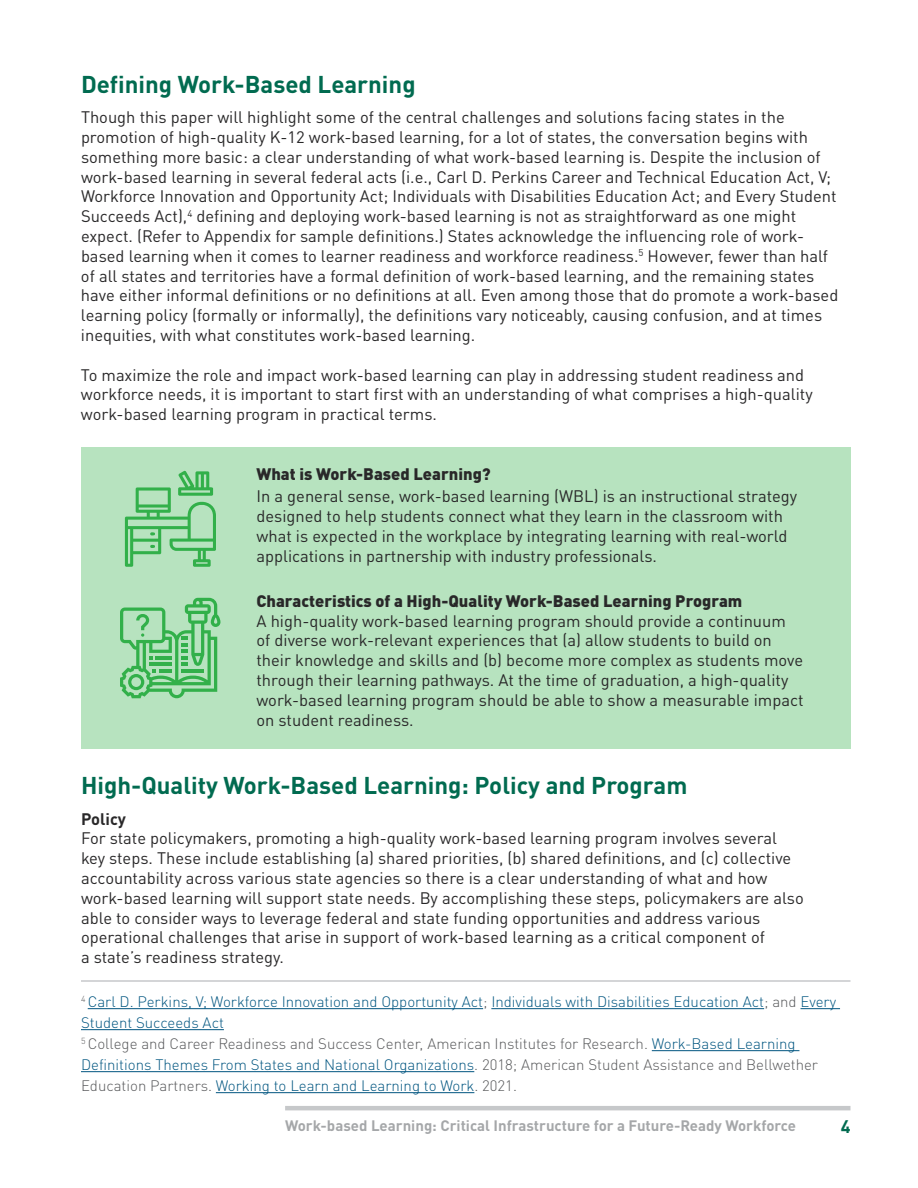
<style>
.page{position:relative;width:918px;height:1188px;background:#fff}
.page>*{position:absolute;margin:0;border:0;box-sizing:border-box;transform-origin:0 0}
.t1{font:700 24px "DINOT";color:#016b50}
.t2{font:700 18px "DINOT";color:#016b50}
.t3{font:16.5px/19.8px "DINOT";color:#292829}
.t4{font:900 16.5px "DINOT";color:#292829}
.t5{font:700 16.5px "DINOT";color:#292829}
.t6{font:300 15px/21px "DINOT";color:#005580}
.t7{font:700 15px "DINOT";color:#a5a7a9}
.s1{color:#58595b}
</style>
<div class="page">
<hr style="left:285px;top:1106px;width:565px;height:4px;background:#c6c8ca">
<div style="left:81px;top:447px;width:769px;height:301px;background:#b7e3bf"></div>
<hr style="left:88px;top:1008px;width:395px;height:1px;background:#005580">
<hr style="left:491px;top:1008px;width:273px;height:1px;background:#005580">
<hr style="left:801px;top:1008px;width:39px;height:1px;background:#005580">
<hr style="left:81px;top:1029px;width:143px;height:1px;background:#005580">
<hr style="left:652px;top:1050px;width:147px;height:1px;background:#005580">
<hr style="left:81px;top:1071px;width:393px;height:1px;background:#005580">
<hr style="left:216px;top:1092px;width:258px;height:1px;background:#005580">
<hr style="left:81px;top:980px;width:769px;height:2px;background:#c6c8ca">
<svg style="left:120px;top:598px;width:100px;height:100px"></svg>
<svg style="left:125px;top:471px;width:91px;height:96px"></svg>
<h1 class="t1" style="left:81px;top:68px;width:336px">Defining Work-Based Learning</h1>
<p class="t3" style="left:81px;top:107px;width:759px">Though this paper will highlight some of the central challenges and solutions facing states in the promotion of high-quality K-12 work-based learning, for a lot of states, the conversation begins with something more basic: a clear understanding of what work-based learning is. Despite the inclusion of work-based learning in several federal acts (i.e., Carl D. Perkins Career and Technical Education Act, V; Workforce Innovation and Opportunity Act; Individuals with Disabilities Education Act; and Every Student Succeeds Act),<sup>4</sup> defining and deploying work-based learning is not as straightforward as one might expect. (Refer to Appendix for sample definitions.) States acknowledge the influencing role of work&shy;based learning when it comes to learner readiness and workforce readiness.<sup>5</sup> However, fewer than half of all states and territories have a formal definition of work-based learning, and the remaining states have either informal definitions or no definitions at all. Even among those that do promote a work-based learning policy (formally or informally), the definitions vary noticeably, causing confusion, and at times inequities, with what constitutes work-based learning.</p>
<p class="t3" style="left:81px;top:364px;width:733px">To maximize the role and impact work-based learning can play in addressing student readiness and workforce needs, it is important to start first with an understanding of what comprises a high-quality work-based learning program in practical terms.</p>
<p class="t4" style="left:256px;top:463px;width:236px">What is Work-Based Learning?</p>
<p class="t3" style="left:256px;top:486px;width:542px">In a general sense, work-based learning (WBL) is an instructional strategy designed to help students connect what they learn in the classroom with what is expected in the workplace by integrating learning with real-world applications in partnership with industry professionals.</p>
<p class="t4" style="left:256px;top:590px;width:487px">Characteristics of a High-Quality Work-Based Learning Program</p>
<p class="t3" style="left:256px;top:610px;width:549px">A high-quality work-based learning program should provide a continuum of diverse work-relevant experiences that (a) allow students to build on their knowledge and skills and (b) become more complex as students move through their learning pathways. At the time of graduation, a high-quality work-based learning program should be able to show a measurable impact on student readiness.</p>
<h1 class="t1" style="left:81px;top:770px;width:608px">High-Quality Work-Based Learning: Policy and Program</h1>
<p class="t5" style="left:81px;top:808px;width:47px">Policy</p>
<p class="t3" style="left:81px;top:828px;width:724px">For state policymakers, promoting a high-quality work-based learning program involves several key steps. These include establishing (a) shared priorities, (b) shared definitions, and (c) collective accountability across various state agencies so there is a clear understanding of what and how work-based learning will support state needs. By accomplishing these steps, policymakers are also able to consider ways to leverage federal and state funding opportunities and address various operational challenges that arise in support of work-based learning as a critical component of<br>a state’s readiness strategy.</p>
<p class="t6" style="left:81px;top:991px;width:757px"><sup>4</sup> Carl D. Perkins, V; Workforce Innovation and Opportunity Act<span class="s1">;</span> Individuals with Disabilities Education Act<span class="s1">; and</span> Every Student Succeeds Act<br><sup>5</sup> <span class="s1">College and Career Readiness and Success Center, American Institutes for Research.</span> Work-Based Learning Definitions Themes From States and National Organizations<span class="s1">. 2018; American Student Assistance and Bellwether Education Partners.</span> Working to Learn and Learning to Work<span class="s1">. 2021.</span></p>
<p class="t7" style="left:285px;top:1115px;width:512px">Work-based Learning: Critical Infrastructure for a Future-Ready Workforce</p>
<p class="t2" style="left:841px;top:1115px;width:11px">4</p>
</div>
